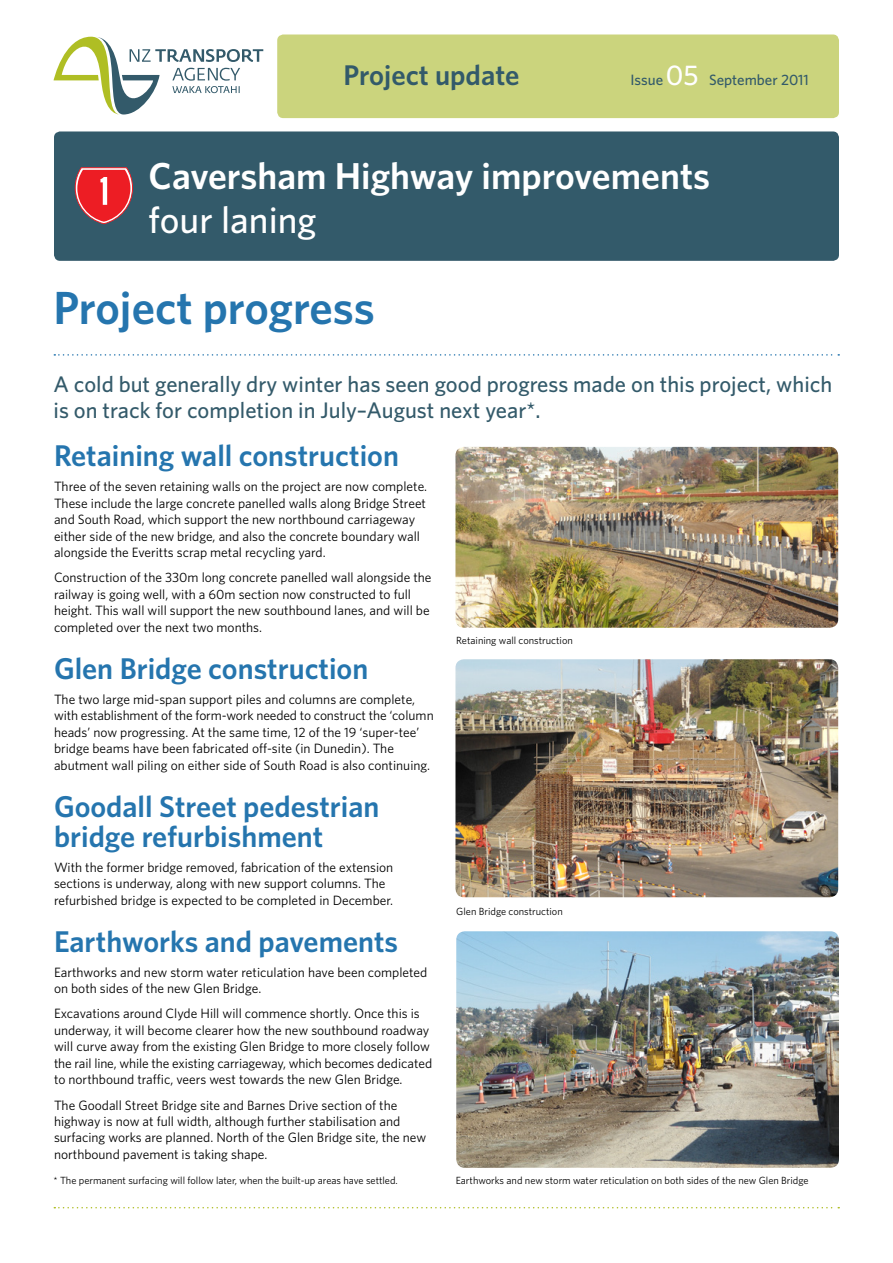
<style>
.page{position:relative;width:893px;height:1263px;background:#fff}
.page>*{position:absolute;margin:0;border:0;box-sizing:border-box;transform-origin:0 0}
.t1{font:600 46.5px "Whitney";color:#2575ae}
.t2{font:600 37.5px "Whitney";color:#fff}
.t3{font:500 37.5px "Whitney";color:#fff}
.t4{font:600 30px/30px "Whitney";color:#2575ae}
.t5{font:600 28.5px "Whitney";color:#335a6a}
.t6{font:500 22.5px/25.5px "Whitney";color:#335a6a}
.t7{font:500 15px "Whitney";color:#335a6a}
.t8{font:13.5px/16.5px "Whitney";color:#000}
.t9{font:10.35px "Whitney";color:#000}
.s1{font-size:28.5px;color:#fff}
</style>
<div class="page">
<div style="left:54px;top:131px;width:785px;height:130px;background:#335a6a;border-radius:6px"></div>
<svg style="left:54px;top:36px;width:209px;height:79px"></svg>
<div style="left:277px;top:35px;width:562px;height:83px;background:#cbd47d;border-radius:6px"></div>
<svg style="left:54px;top:1207px;width:785px;height:1px"></svg>
<svg style="left:75px;top:167px;width:58px;height:57px"></svg>
<svg style="left:54px;top:354px;width:785px;height:2px"></svg>
<img style="left:455px;top:659px;width:383px;height:238px">
<img style="left:455px;top:447px;width:383px;height:181px">
<img style="left:456px;top:931px;width:383px;height:237px">
<h3 class="t5" style="left:344px;top:56px;width:177px">Project update</h3>
<p class="t7" style="left:630px;top:70px;width:69px">Issue <span class="s1">05</span></p>
<p class="t7" style="left:709px;top:70px;width:101px">September 2011</p>
<h2 class="t2" style="left:149px;top:151px;width:563px">Caversham Highway improvements</h2>
<h2 class="t3" style="left:149px;top:195px;width:169px">four laning</h2>
<h1 class="t1" style="left:54px;top:277px;width:323px">Project progress</h1>
<h3 class="t6" style="left:54px;top:371px;width:780px">A cold but generally dry winter has seen good progress made on this project, which is on track for completion in July–August next year*.</h3>
<h3 class="t4" style="left:54px;top:440px;width:346px">Retaining wall construction</h3>
<p class="t8" style="left:54px;top:478px;width:375px">Three of the seven retaining walls on the project are now complete.<br>These include the large concrete panelled walls along Bridge Street and South Road, which support the new northbound carriageway either side of the new bridge, and also the concrete boundary wall alongside the Everitts scrap metal recycling yard.</p>
<p class="t8" style="left:54px;top:569px;width:379px">Construction of the 330m long concrete panelled wall alongside the railway is going well, with a 60m section now constructed to full height. This wall will support the new southbound lanes, and will be completed over the next two months.</p>
<h3 class="t4" style="left:54px;top:653px;width:316px">Glen Bridge construction</h3>
<p class="t8" style="left:54px;top:691px;width:381px">The two large mid-span support piles and columns are complete, with establishment of the form-work needed to construct the ‘column heads’ now progressing. At the same time, 12 of the 19 ‘super-tee’ bridge beams have been fabricated off-site (in Dunedin). The abutment wall piling on either side of South Road is also continuing.</p>
<h3 class="t4" style="left:54px;top:791px;width:327px">Goodall Street pedestrian bridge refurbishment</h3>
<p class="t8" style="left:54px;top:859px;width:341px">With the former bridge removed, fabrication of the extension sections is underway, along with new support columns. The refurbished bridge is expected to be completed in December.</p>
<h3 class="t4" style="left:54px;top:926px;width:346px">Earthworks and pavements</h3>
<p class="t8" style="left:54px;top:964px;width:375px">Earthworks and new storm water reticulation have been completed on both sides of the new Glen Bridge.</p>
<p class="t8" style="left:54px;top:1005px;width:380px">Excavations around Clyde Hill will commence shortly. Once this is underway, it will become clearer how the new southbound roadway will curve away from the existing Glen Bridge to more closely follow the rail line, while the existing carriageway, which becomes dedicated to northbound traffic, veers west towards the new Glen Bridge.</p>
<p class="t8" style="left:54px;top:1096px;width:374px">The Goodall Street Bridge site and Barnes Drive section of the highway is now at full width, although further stabilisation and surfacing works are planned. North of the Glen Bridge site, the new northbound pavement is taking shape.</p>
<p class="t9" style="left:456px;top:633px;width:118px">Retaining wall construction</p>
<p class="t9" style="left:456px;top:904px;width:108px">Glen Bridge construction</p>
<p class="t9" style="left:54px;top:1173px;width:346px">* The permanent surfacing will follow later, when the built-up areas have settled.</p>
<p class="t9" style="left:456px;top:1173px;width:355px">Earthworks and new storm water reticulation on both sides of the new Glen Bridge</p>
</div>
